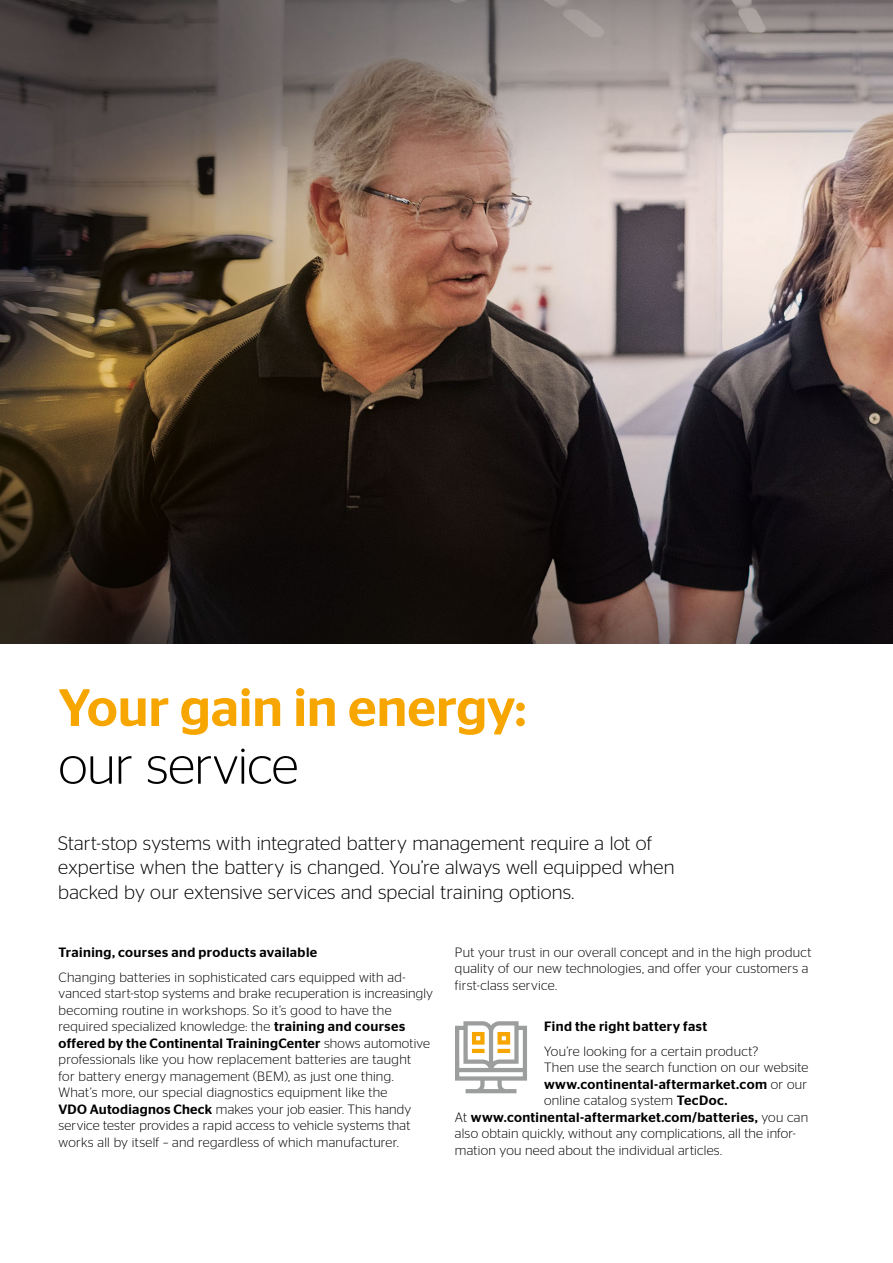
<style>
.page{position:relative;width:893px;height:1263px;background:#fff}
.page>*{position:absolute;margin:0;border:0;box-sizing:border-box;transform-origin:0 0}
.t1{font:500 52.5px "Continental Stag Sans";letter-spacing:-.005em;color:#f7a600}
.t2{font:300 52.5px "Continental Stag Sans";letter-spacing:-.015em;color:#000}
.t3{font:300 19.5px/24.8px "Continental Stag Sans";letter-spacing:.005em;color:#000}
.t4{font:300 13.5px/16.5px "Continental Stag Sans";letter-spacing:.02em;color:#000}
.t5{font:500 13.5px "Continental Stag Sans";letter-spacing:.03em;color:#000}
.s1{font-weight:500}
.s2{font-weight:300}
</style>
<div class="page">
<img style="left:0;top:0;width:893px;height:643px">
<svg style="left:455px;top:1021px;width:72px;height:72px"></svg>
<h1 class="t1" style="left:58px;top:677px;width:469px">Your gain in energy:</h1>
<h1 class="t2" style="left:58px;top:736px;width:241px">our service</h1>
<h2 class="t3" style="left:58px;top:830px;width:618px">Start-stop systems with integrated battery management require a lot of expertise when the battery is changed. You’re always well equipped when backed by our extensive services and special training options.</h2>
<p class="t5" style="left:59px;top:944px;width:260px">Training, courses and products available</p>
<p class="t4" style="left:59px;top:968px;width:376px">Changing batteries in sophisticated cars equipped with ad&shy;vanced start-stop systems and brake recuperation is increasingly becoming routine in workshops. So it’s good to have the required specialized knowledge: the <span class="s1">training and courses offered by the Continental TrainingCenter</span> shows automotive professionals like you how replacement batteries are taught<br>for battery energy management (BEM), as just one thing.<br>What’s more, our special diagnostics equipment like the<br><span class="s1">VDO Autodiagnos Check</span> makes your job easier. This handy service tester provides a rapid access to vehicle systems that works all by itself – and regardless of which manufacturer.</p>
<p class="t4" style="left:455px;top:944px;width:358px">Put your trust in our overall concept and in the high product quality of our new technologies, and offer your customers a first-class service.</p>
<p class="t5" style="left:544px;top:1019px;width:165px">Find the right battery fast</p>
<p class="t4" style="left:544px;top:1043px;width:216px">You’re looking for a certain product?</p>
<p class="t4" style="left:544px;top:1059px;width:266px">Then use the search function on our website</p>
<p class="t5" style="left:544px;top:1076px;width:265px">www.continental-aftermarket.com <span class="s2">or our</span></p>
<p class="t4" style="left:544px;top:1092px;width:185px">online catalog system <span class="s1">TecDoc.</span></p>
<p class="t5" style="left:455px;top:1109px;width:355px"><span class="s2">At</span> www.continental-aftermarket.com/batteries, <span class="s2">you can</span></p>
<p class="t4" style="left:455px;top:1125px;width:342px">also obtain quickly, without any complications, all the infor-</p>
<p class="t4" style="left:455px;top:1142px;width:268px">mation you need about the individual articles.</p>
</div>
